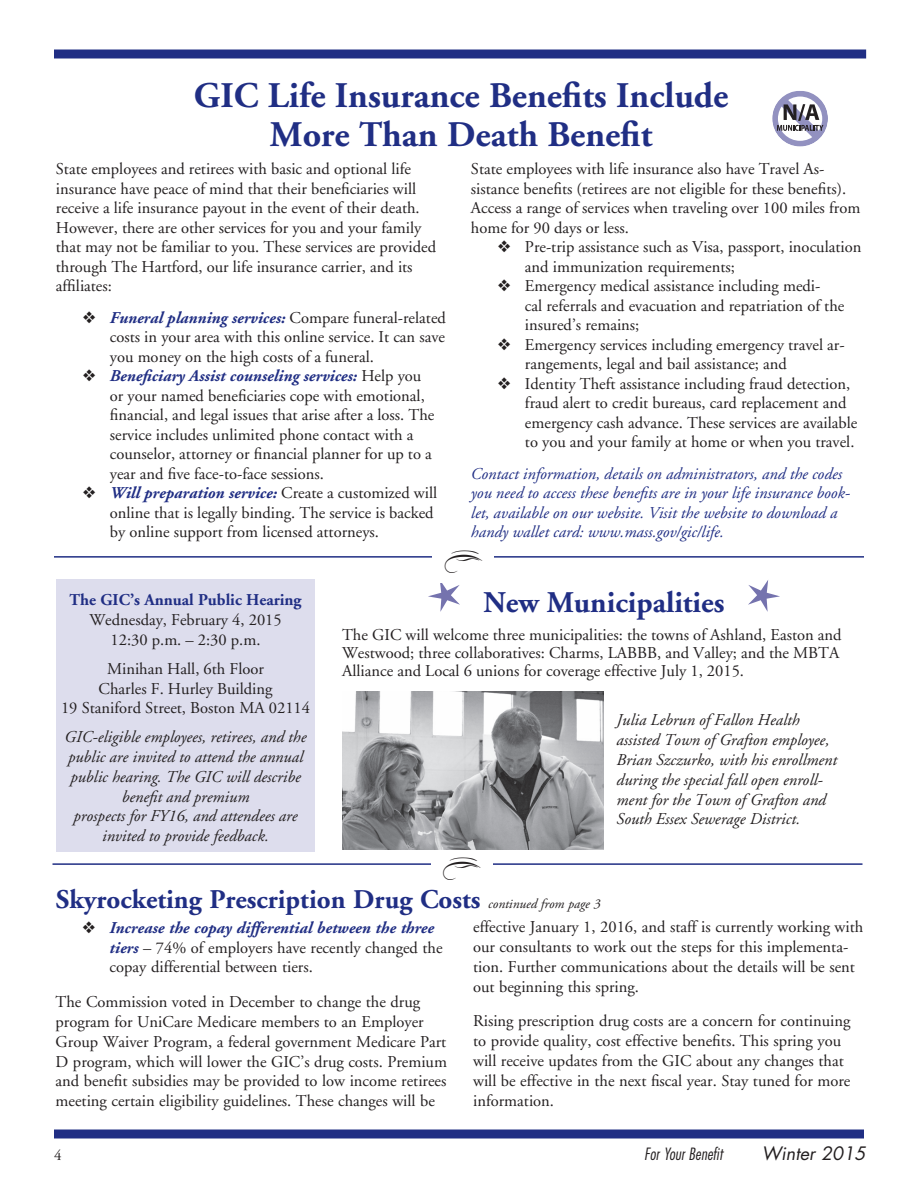
<style>
.page{position:relative;width:918px;height:1188px;background:#fff}
.page>*{position:absolute;margin:0;border:0;box-sizing:border-box;transform-origin:0 0}
.t1{font:700 36px/39px "Adobe Garamond";color:#202e84;text-align:center}
.t2{font:700 30px "Adobe Garamond";color:#202e84}
.t3{font:700 27px "Adobe Garamond";color:#202e84}
.t4{font:italic 18px "Futura";color:#231f20}
.t5{font:16.5px/19.5px "Adobe Garamond";color:#231f20}
.t6{font:italic 16.5px/19.8px "Adobe Garamond";color:#231f20}
.t7{font:italic 16.5px/19.5px "Adobe Garamond";color:#202e84}
.t8{font:700 16.5px "Adobe Garamond";color:#202e84}
.t9{font:italic 300 condensed 16.5px "Futura";letter-spacing:.01em;color:#231f20}
.t10{font:15px "Adobe Garamond";color:#231f20}
.s1{font-weight:700;font-style:italic;color:#202e84}
.s2{font-family:"Adobe Garamond Pro";font-weight:400;font-style:italic;font-size:13.5px;color:#231f20}
</style>
<div class="page">
<div style="left:54px;top:1130px;width:810px;height:8px;background:#202e84"></div>
<div style="left:54px;top:50px;width:812px;height:8px;background:#202e84"></div>
<hr style="left:52px;top:863px;width:810px;height:2px;background:#202e84">
<div style="left:431px;top:846px;width:62px;height:44px;background:#fff"></div>
<svg style="left:772px;top:91px;width:56px;height:56px"></svg>
<svg style="left:428px;top:583px;width:32px;height:29px"></svg>
<svg style="left:748px;top:580px;width:32px;height:32px"></svg>
<img style="left:342px;top:691px;width:262px;height:159px">
<hr style="left:54px;top:556px;width:810px;height:2px;background:#202e84">
<div style="left:433px;top:539px;width:61px;height:43px;background:#fff"></div>
<div style="left:56px;top:579px;width:259px;height:272px;background:#dddded"></div>
<h1 class="t1" style="left:194px;top:77px;width:536px">GIC Life Insurance Benefits Include<br>More Than Death Benefit</h1>
<p class="t5" style="left:56px;top:160px;width:382px">State employees and retirees with basic and optional life insurance have peace of mind that their beneficiaries will receive a life insurance payout in the event of their death.<br>However, there are other services for you and your family that may not be familiar to you. These services are provided through The Hartford, our life insurance carrier, and its affiliates:</p>
<p class="t5" style="left:110px;top:308px;width:338px;text-align:justify;text-indent:-27px">❖ <span class="s1">Funeral planning services:</span> Compare funeral-related costs in your area with this online service. It can save you money on the high costs of a funeral.</p>
<p class="t5" style="left:110px;top:367px;width:326px;text-indent:-27px">❖ <span class="s1">Beneficiary Assist counseling services:</span> Help you or your named beneficiaries cope with emotional, financial, and legal issues that arise after a loss. The service includes unlimited phone contact with a counselor, attorney or financial planner for up to a year and five face-to-face sessions.</p>
<p class="t5" style="left:110px;top:484px;width:329px;text-indent:-27px">❖ <span class="s1">Will preparation service:</span> Create a customized will online that is legally binding. The service is backed by online support from licensed attorneys.</p>
<p class="t5" style="left:471px;top:160px;width:391px">State employees with life insurance also have Travel As&shy;sistance benefits (retirees are not eligible for these benefits).<br>Access a range of services when traveling over 100 miles from home for 90 days or less.</p>
<p class="t5" style="left:525px;top:238px;width:338px;text-indent:-27px">❖ Pre-trip assistance such as Visa, passport, inoculation and immunization requirements;</p>
<p class="t5" style="left:525px;top:277px;width:321px;text-indent:-27px">❖ Emergency medical assistance including medi-<br>cal referrals and evacuation and repatriation of the insured’s remains;</p>
<p class="t5" style="left:525px;top:335px;width:321px;text-indent:-27px">❖ Emergency services including emergency travel ar&shy;rangements, legal and bail assistance; and</p>
<p class="t5" style="left:525px;top:374px;width:334px;text-indent:-27px">❖ Identity Theft assistance including fraud detection, fraud alert to credit bureaus, card replacement and emergency cash advance. These services are available to you and your family at home or when you travel.</p>
<p class="t7" style="left:471px;top:465px;width:381px">Contact information, details on administrators, and the codes you need to access these benefits are in your life insurance book&shy;let, available on our website. Visit the website to download a handy wallet card: www.mass.gov/gic/life.</p>
<p class="t8" style="left:70px;top:591px;width:233px">The GIC’s Annual Public Hearing</p>
<p class="t5" style="left:89px;top:610px;width:194px;text-align:center">Wednesday, February 4, 2015<br>12:30 p.m. – 2:30 p.m.</p>
<p class="t5" style="left:61px;top:659px;width:251px;text-align:center">Minihan Hall, 6th Floor<br>Charles F. Hurley Building<br>19 Staniford Street, Boston MA 02114</p>
<p class="t6" style="left:65px;top:728px;width:243px;text-align:center">GIC-eligible employees, retirees, and the public are invited to attend the annual public hearing. The GIC will describe benefit and premium<br>prospects for FY16, and attendees are invited to provide feedback.</p>
<h2 class="t2" style="left:483px;top:586px;width:243px">New Municipalities</h2>
<p class="t5" style="left:342px;top:626px;width:501px;line-height:18px">The GIC will welcome three municipalities: the towns of Ashland, Easton and<br>Westwood; three collaboratives: Charms, LABBB, and Valley; and the MBTA<br>Alliance and Local 6 unions for coverage effective July 1, 2015.</p>
<p class="t6" style="left:617px;top:711px;width:222px">Julia Lebrun of Fallon Health assisted Town of Grafton employee, Brian Szczurko, with his enrollment during the special fall open enroll&shy;ment for the Town of Grafton and South Essex Sewerage District.</p>
<h3 class="t3" style="left:56px;top:885px;width:546px">Skyrocketing Prescription Drug Costs <span class="s2">continued from page 3</span></h3>
<p class="t5" style="left:110px;top:918px;width:335px;text-indent:-27px">❖ <span class="s1">Increase the copay differential between the three tiers</span> – 74% of employers have recently changed the copay differential between tiers.</p>
<p class="t5" style="left:56px;top:992px;width:393px">The Commission voted in December to change the drug program for UniCare Medicare members to an Employer Group Waiver Program, a federal government Medicare Part D program, which will lower the GIC’s drug costs. Premium and benefit subsidies may be provided to low income retirees meeting certain eligibility guidelines. These changes will be</p>
<p class="t5" style="left:473px;top:918px;width:392px">effective January 1, 2016, and staff is currently working with our consultants to work out the steps for this implementa&shy;tion. Further communications about the details will be sent out beginning this spring.</p>
<p class="t5" style="left:473px;top:1012px;width:379px">Rising prescription drug costs are a concern for continuing to provide quality, cost effective benefits. This spring you will receive updates from the GIC about any changes that will be effective in the next fiscal year. Stay tuned for more information.</p>
<p class="t10" style="left:54px;top:1147px;width:9px">4</p>
<p class="t9" style="left:644px;top:1144px;width:80px">For Your Benefit</p>
<p class="t4" style="left:762px;top:1142px;width:105px">Winter 2015</p>
</div>
